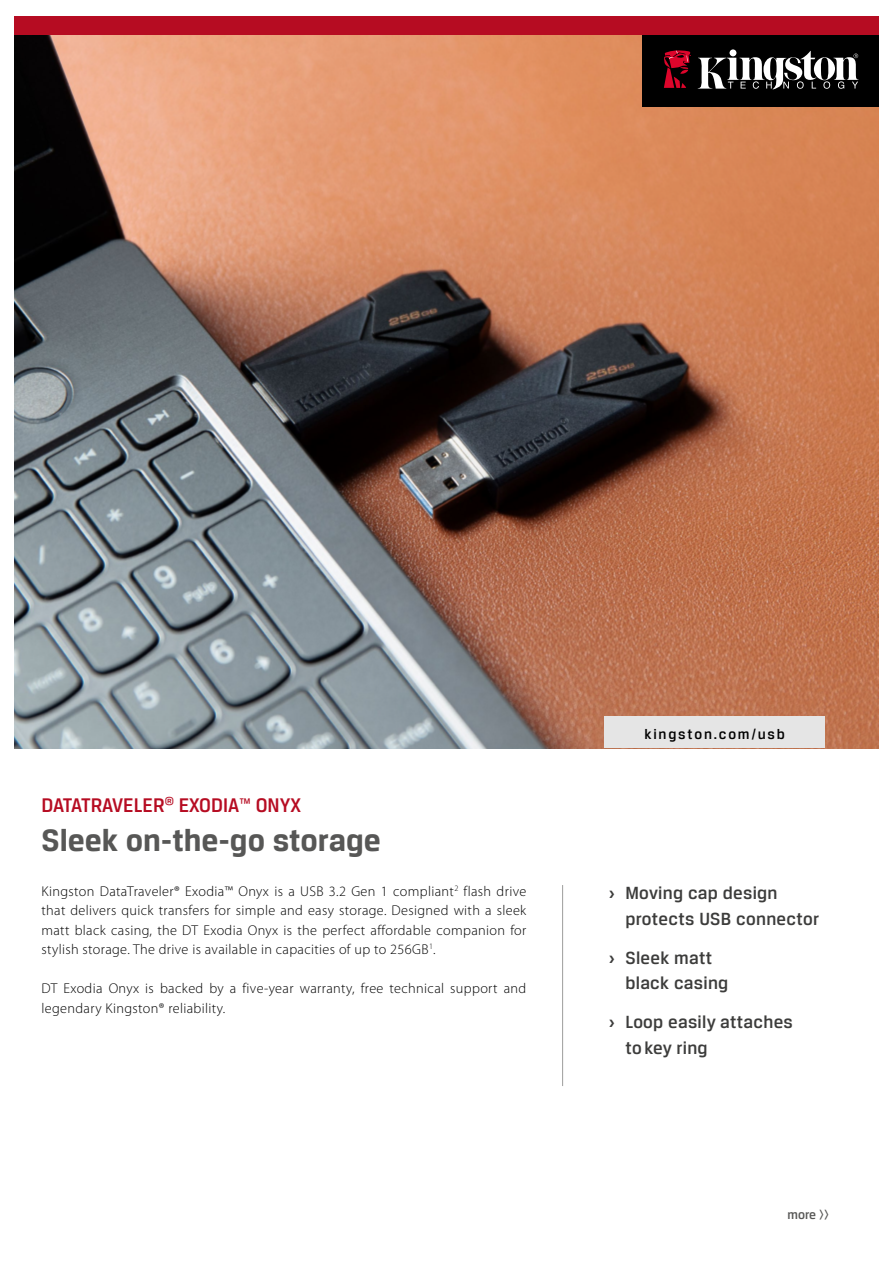
<style>
.page{position:relative;width:893px;height:1263px;background:#fff}
.page>*{position:absolute;margin:0;border:0;box-sizing:border-box;transform-origin:0 0}
.t1{font:700 33px "Breuer Text";color:#575756}
.t2{font:500 21px "Breuer Text";color:#b60c22}
.t3{font:500 18.75px/25.5px "Breuer Text";letter-spacing:.015em;color:#3c3c3b}
.t4{font:500 15px "Breuer Text";letter-spacing:.12em;color:#000}
.t5{font:300 14.25px/19.5px "Myriad Pro";letter-spacing:.025em;color:#000;text-align:justify}
.t6{font:500 13.5px "Breuer Text";color:#575756}
.s1{font-weight:700}
</style>
<div class="page">
<img style="left:14px;top:35px;width:864px;height:713px">
<div style="left:14px;top:16px;width:864px;height:19px;background:#b60c22"></div>
<div style="left:642px;top:36px;width:236px;height:71px;background:#000"></div>
<svg style="left:698px;top:51px;width:161px;height:39px"></svg>
<svg style="left:663px;top:50px;width:28px;height:38px"></svg>
<div style="left:605px;top:716px;width:220px;height:32px;background:#e5e5e5"></div>
<hr style="left:562px;top:885px;width:1px;height:201px;background:#a8a8a7">
<h2 class="t2" style="left:41px;top:793px;width:261px">DATATRAVELER<sup>®</sup> EXODIA™ ONYX</h2>
<h1 class="t1" style="left:41px;top:822px;width:341px">Sleek on-the-go storage</h1>
<p class="t5" style="left:41px;top:881px;width:486px">Kingston DataTraveler® Exodia™ Onyx is a USB 3.2 Gen 1 compliant<sup>2</sup> flash drive that delivers quick transfers for simple and easy storage. Designed with a sleek matt black casing, the DT Exodia Onyx is the perfect affordable companion for stylish storage. The drive is available in capacities of up to 256GB<sup>1</sup>.</p>
<p class="t5" style="left:41px;top:978px;width:486px">DT Exodia Onyx is backed by a five-year warranty, free technical support and legendary Kingston® reliability.</p>
<p class="t4" style="left:644px;top:725px;width:142px">kingston.com/usb</p>
<h3 class="t3" style="left:625px;top:880px;width:195px;text-indent:-17px"><span class="s1">›</span> Moving cap design protects USB connector</h3>
<h3 class="t3" style="left:625px;top:944px;width:104px;text-indent:-17px"><span class="s1">›</span> Sleek matt black casing</h3>
<h3 class="t3" style="left:625px;top:1009px;width:169px;text-indent:-17px"><span class="s1">›</span> Loop easily attaches to key ring</h3>
<p class="t6" style="left:787px;top:1207px;width:43px">more &gt;&gt;</p>
</div>
